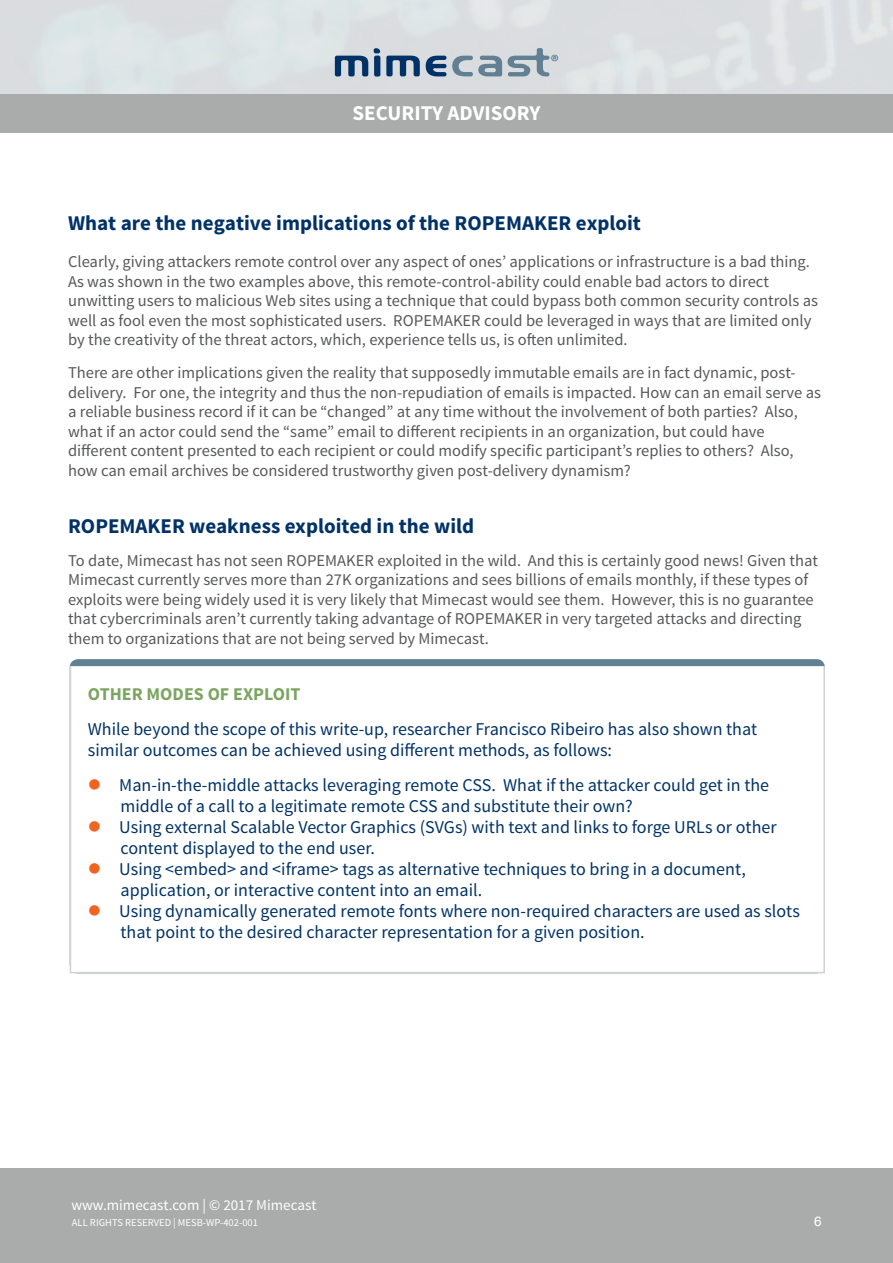
<style>
.page{position:relative;width:893px;height:1263px;background:#fff}
.page>*{position:absolute;margin:0;border:0;box-sizing:border-box;transform-origin:0 0}
.Main_Text{font:700 21px "Source Sans Pro";color:#003268}
.Page_Title{font:700 21px "Source Sans Pro";color:#fff}
.Large_Bullet_Text{font:18px/21px "Source Sans Pro";color:#003268}
.Large_Bullet_Header{font:700 18px "Source Sans Pro";color:#7ca561}
.Main_Text-2{font:16.5px/19.5px "Source Sans Pro";color:#57585a}
.t1{font:15px "Source Sans Pro";color:#fff}
.t2{font:13.5px "Helvetica";color:#fff}
.t3{font:10.5px "Source Sans Pro";color:#fff}
.s1{color:#f06422}
</style>
<div class="page">
<div style="left:0;top:0;width:893px;height:106px;background:#dbdee1"></div>
<svg style="left:335px;top:56px;width:33px;height:20px"></svg>
<svg style="left:426px;top:56px;width:20px;height:20px"></svg>
<svg style="left:452px;top:56px;width:50px;height:20px"></svg>
<svg style="left:374px;top:48px;width:6px;height:29px"></svg>
<svg style="left:386px;top:56px;width:34px;height:20px"></svg>
<svg style="left:508px;top:48px;width:50px;height:28px"></svg>
<div style="left:0;top:94px;width:893px;height:39px;background:#aaabab"></div>
<div style="left:0;top:1168px;width:893px;height:95px;background:#aaabab"></div>
<div style="left:70px;top:665px;width:755px;height:308px;background:#fff;border:2px solid #d1d2d4"></div>
<p class="Page_Title" style="left:353px;top:99px;width:189px">SECURITY ADVISORY</p>
<p class="Main_Text" style="left:68px;top:209px;width:574px">What are the negative implications of the ROPEMAKER exploit</p>
<p class="Main_Text-2" style="left:68px;top:252px;width:751px">Clearly, giving attackers remote control over any aspect of ones’ applications or infrastructure is a bad thing.<br>As was shown in the two examples above, this remote-control-ability could enable bad actors to direct unwitting users to malicious Web sites using a technique that could bypass both common security controls as well as fool even the most sophisticated users. ROPEMAKER could be leveraged in ways that are limited only by the creativity of the threat actors, which, experience tells us, is often unlimited.</p>
<p class="Main_Text-2" style="left:68px;top:363px;width:754px">There are other implications given the reality that supposedly immutable emails are in fact dynamic, post&shy;delivery. For one, the integrity and thus the non-repudiation of emails is impacted. How can an email serve as a reliable business record if it can be “changed” at any time without the involvement of both parties? Also, what if an actor could send the “same” email to different recipients in an organization, but could have different content presented to each recipient or could modify specific participant’s replies to others? Also, how can email archives be considered trustworthy given post-delivery dynamism?</p>
<p class="Main_Text" style="left:68px;top:512px;width:408px">ROPEMAKER weakness exploited in the wild</p>
<p class="Main_Text-2" style="left:68px;top:551px;width:752px">To date, Mimecast has not seen ROPEMAKER exploited in the wild. And this is certainly good news! Given that Mimecast currently serves more than 27K organizations and sees billions of emails monthly, if these types of exploits were being widely used it is very likely that Mimecast would see them. However, this is no guarantee that cybercriminals aren’t currently taking advantage of ROPEMAKER in very targeted attacks and directing them to organizations that are not being served by Mimecast.</p>
<p class="Large_Bullet_Header" style="left:88px;top:682px;width:214px">OTHER MODES OF EXPLOIT</p>
<p class="Large_Bullet_Text" style="left:88px;top:719px;width:671px">While beyond the scope of this write-up, researcher Francisco Ribeiro has also shown that similar outcomes can be achieved using different methods, as follows:</p>
<p class="Large_Bullet_Text" style="left:121px;top:774px;width:650px;text-indent:-33px"><span class="s1">●</span> Man-in-the-middle attacks leveraging remote CSS. What if the attacker could get in the middle of a call to a legitimate remote CSS and substitute their own?</p>
<p class="Large_Bullet_Text" style="left:121px;top:816px;width:658px;text-indent:-33px"><span class="s1">●</span> Using external Scalable Vector Graphics (SVGs) with text and links to forge URLs or other content displayed to the end user.</p>
<p class="Large_Bullet_Text" style="left:121px;top:858px;width:627px;text-indent:-33px"><span class="s1">●</span> Using &lt;embed&gt; and &lt;iframe&gt; tags as alternative techniques to bring in a document, application, or interactive content into an email.</p>
<p class="Large_Bullet_Text" style="left:121px;top:900px;width:681px;text-indent:-33px"><span class="s1">●</span> Using dynamically generated remote fonts where non-required characters are used as slots that point to the desired character representation for a given position.</p>
<p class="t1" style="left:71px;top:1195px;width:246px">www.mimecast.com | © 2017 Mimecast</p>
<p class="t3" style="left:72px;top:1216px;width:188px">ALL RIGHTS RESERVED | MESB-WP-402-001</p>
<p class="t2" style="left:814px;top:1210px;width:9px">6</p>
</div>
